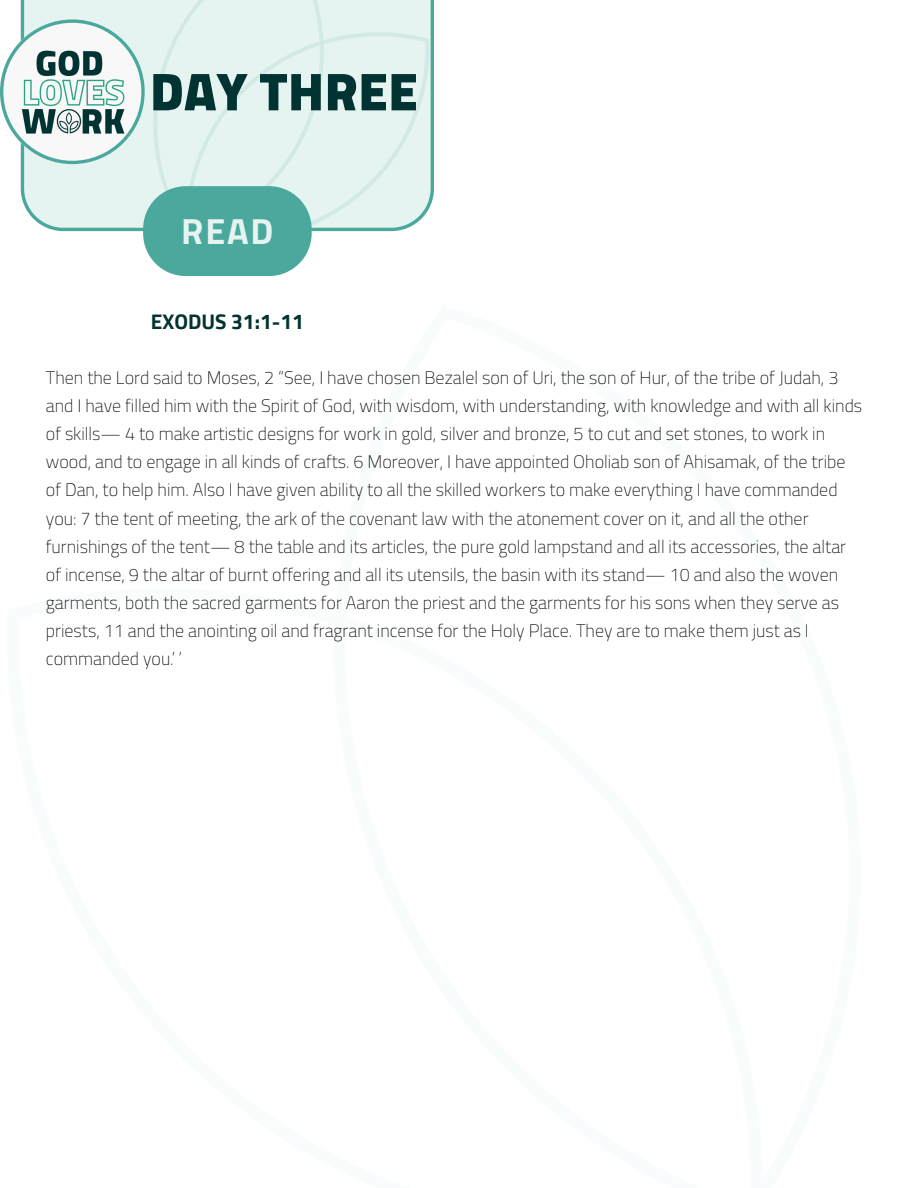
<style>
.page{position:relative;width:918px;height:1188px;background:#fff}
.page>*{position:absolute;margin:0;border:0;box-sizing:border-box;transform-origin:0 0}
.t1{font:900 54px "Cairo";color:#003331}
.t2{font:700 36px "Cairo";color:#e6f4f1}
.t3{font:700 21px "Cairo";color:#003331}
.t4{font:200 18px/28.2px "Cairo";color:#000}
</style>
<div class="page">
<svg style="left:21px;top:0;width:48px;height:231px"></svg>
<img style="left:69px;top:0;width:365px;height:232px">
<svg style="left:143px;top:186px;width:169px;height:90px"></svg>
<svg style="left:0;top:19px;width:145px;height:145px"></svg>
<img style="left:21px;top:49px;width:105px;height:86px">
<p class="t1" style="left:150px;top:60px;width:270px">DAY THREE</p>
<h2 class="t2" style="left:181px;top:210px;width:94px">READ</h2>
<h3 class="t3" style="left:151px;top:309px;width:155px">EXODUS 31:1-11</h3>
<p class="t4" style="left:46px;top:364px;width:818px">Then the Lord said to Moses, 2 “See, I have chosen Bezalel son of Uri, the son of Hur, of the tribe of Judah, 3 and I have filled him with the Spirit of God, with wisdom, with understanding, with knowledge and with all kinds of skills— 4 to make artistic designs for work in gold, silver and bronze, 5 to cut and set stones, to work in wood, and to engage in all kinds of crafts. 6 Moreover, I have appointed Oholiab son of Ahisamak, of the tribe of Dan, to help him. Also I have given ability to all the skilled workers to make everything I have commanded you: 7 the tent of meeting, the ark of the covenant law with the atonement cover on it, and all the other furnishings of the tent— 8 the table and its articles, the pure gold lampstand and all its accessories, the altar of incense, 9 the altar of burnt offering and all its utensils, the basin with its stand— 10 and also the woven garments, both the sacred garments for Aaron the priest and the garments for his sons when they serve as priests, 11 and the anointing oil and fragrant incense for the Holy Place. They are to make them just as I commanded you.”</p>
</div>
